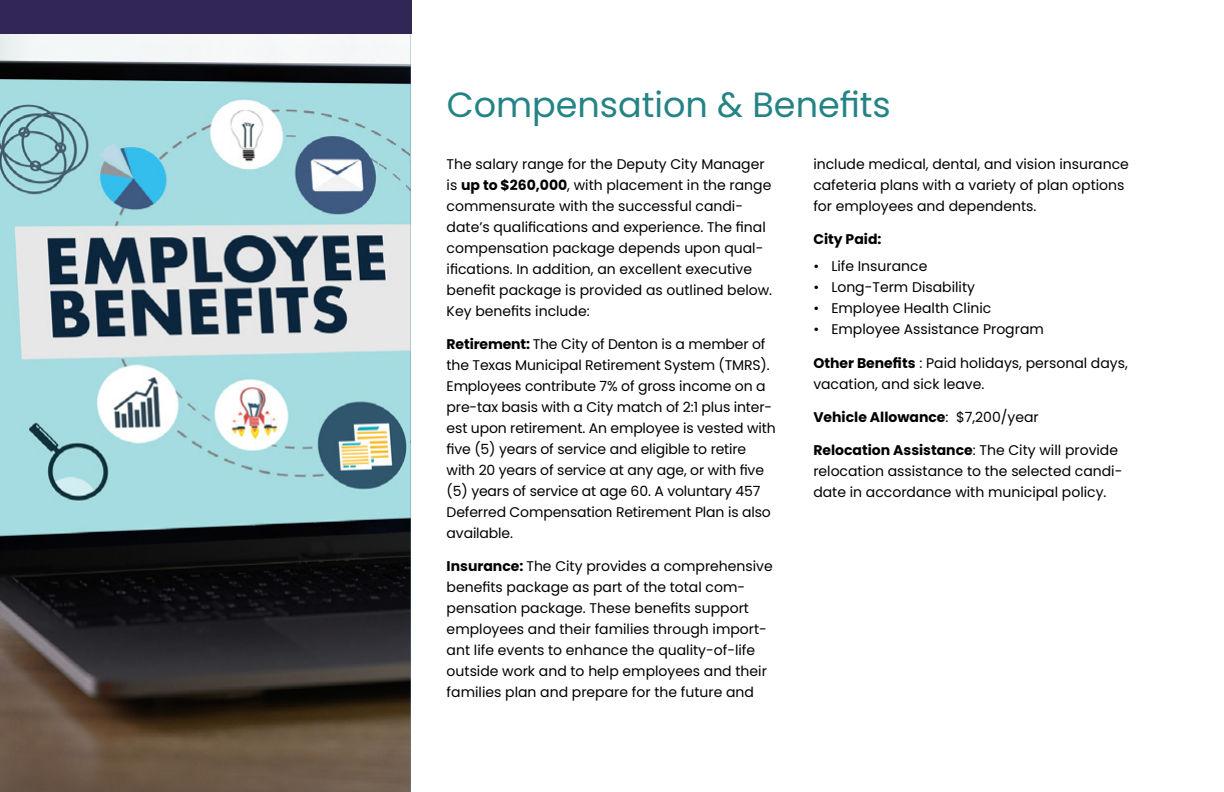
<style>
.page{position:relative;width:1224px;height:792px;background:#fff}
.page>*{position:absolute;margin:0;border:0;box-sizing:border-box;transform-origin:0 0}
.t1{font:35px "Poppins";color:#248385}
.t2{font:14px/21px "Poppins";color:#000}
.t3{font:700 14px "Poppins";color:#000}
.s1{font-weight:700}
.s2{font-weight:400}
</style>
<div class="page">
<img style="left:0;top:33px;width:411px;height:759px">
<div style="left:0;top:0;width:412px;height:33px;background:#312655"></div>
<h1 class="t1" style="left:447px;top:84px;width:446px">Compensation &amp; Benefits</h1>
<p class="t2" style="left:813px;top:153px;width:317px">include medical, dental, and vision insurance cafeteria plans with a variety of plan options for employees and dependents.</p>
<p class="t3" style="left:813px;top:231px;width:70px">City Paid:</p>
<p class="t2" style="left:813px;top:255px;width:116px">• Life Insurance</p>
<p class="t2" style="left:813px;top:276px;width:163px">• Long-Term Disability</p>
<p class="t2" style="left:813px;top:297px;width:180px">• Employee Health Clinic</p>
<p class="t2" style="left:813px;top:318px;width:232px">• Employee Assistance Program</p>
<p class="t2" style="left:813px;top:352px;width:316px"><span class="s1">Other Benefits</span> : Paid holidays, personal days, vacation, and sick leave.</p>
<p class="t3" style="left:813px;top:409px;width:227px">Vehicle Allowance<span class="s2">: $7,200/year</span></p>
<p class="t2" style="left:813px;top:439px;width:311px"><span class="s1">Relocation Assistance</span>: The City will provide relocation assistance to the selected candi&shy;date in accordance with municipal policy.</p>
<p class="t2" style="left:447px;top:153px;width:327px">The salary range for the Deputy City Manager is <span class="s1">up to $260,000</span>, with placement in the range commensurate with the successful candi&shy;date’s qualifications and experience. The final compensation package depends upon qual&shy;ifications. In addition, an excellent executive benefit package is provided as outlined below.<br>Key benefits include:</p>
<p class="t2" style="left:447px;top:333px;width:331px"><span class="s1">Retirement:</span> The City of Denton is a member of the Texas Municipal Retirement System (TMRS).<br>Employees contribute 7% of gross income on a pre-tax basis with a City match of 2:1 plus inter&shy;est upon retirement. An employee is vested with five (5) years of service and eligible to retire with 20 years of service at any age, or with five (5) years of service at age 60. A voluntary 457<br>Deferred Compensation Retirement Plan is also available.</p>
<p class="t2" style="left:447px;top:555px;width:328px"><span class="s1">Insurance:</span> The City provides a comprehensive benefits package as part of the total com&shy;pensation package. These benefits support employees and their families through import&shy;ant life events to enhance the quality-of-life outside work and to help employees and their families plan and prepare for the future and</p>
</div>
